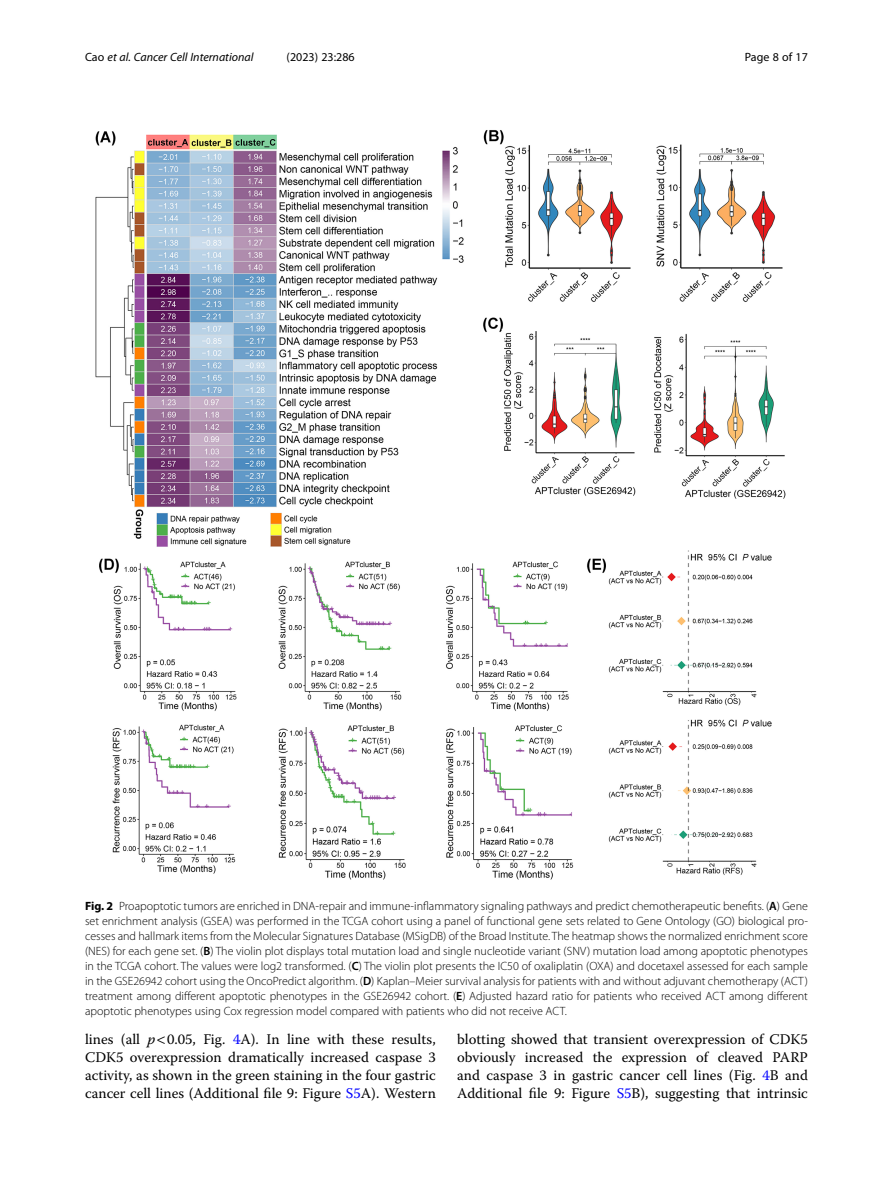
<style>
.page{position:relative;width:893px;height:1191px;background:#fff}
.page>*{position:absolute;margin:0;border:0;box-sizing:border-box;transform-origin:0 0}
.Body_Text{font:14.7px/18px "Warnock Pro";color:#000;text-align:justify}
.Figure_Caption{font:300 12px/15px "Myriad Pro";color:#000;text-align:justify}
.t1{font:italic 12px "Myriad Pro";color:#000}
.t2{font:12px "Myriad Pro";color:#000}
.s1{font-style:normal}
.s2{font-weight:700}
.s3{font-weight:600}
.s4{font-style:italic}
.s5{color:#00f}
</style>
<div class="page">
<img style="left:95px;top:130px;width:691px;height:750px">
<p class="t1" style="left:85px;top:50px;width:170px"><span class="s1">Cao</span> et al. Cancer Cell International</p>
<p class="t2" style="left:287px;top:50px;width:70px">(2023) 23:286</p>
<p class="t2" style="left:745px;top:50px;width:65px">Page 8 of 17</p>
<p class="Figure_Caption" style="left:85px;top:898px;width:724px"><span class="s2">Fig. 2</span> Proapoptotic tumors are enriched in DNA-repair and immune-inflammatory signaling pathways and predict chemotherapeutic benefits. (<span class="s3">A</span>) Gene set enrichment analysis (GSEA) was performed in the TCGA cohort using a panel of functional gene sets related to Gene Ontology (GO) biological pro&shy;cesses and hallmark items from the Molecular Signatures Database (MSigDB) of the Broad Institute. The heatmap shows the normalized enrichment score (NES) for each gene set. (<span class="s3">B</span>) The violin plot displays total mutation load and single nucleotide variant (SNV) mutation load among apoptotic phenotypes in the TCGA cohort. The values were log2 transformed. (<span class="s3">C</span>) The violin plot presents the IC50 of oxaliplatin (OXA) and docetaxel assessed for each sample in the GSE26942 cohort using the OncoPredict algorithm. (<span class="s3">D</span>) Kaplan–Meier survival analysis for patients with and without adjuvant chemotherapy (ACT) treatment among different apoptotic phenotypes in the GSE26942 cohort. (<span class="s3">E</span>) Adjusted hazard ratio for patients who received ACT among different apoptotic phenotypes using Cox regression model compared with patients who did not receive ACT.</p>
<p class="Body_Text" style="left:85px;top:1030px;width:352px">lines (all <span class="s4">p</span> 0.05, Fig. <span class="s5">4</span>A). In line with these results, CDK5 overexpression dramatically increased caspase 3 activity, as shown in the green staining in the four gastric cancer cell lines (Additional file 9: Figure <span class="s5">S5</span>A). Western</p>
<p class="Body_Text" style="left:457px;top:1030px;width:352px">blotting showed that transient overexpression of CDK5 obviously increased the expression of cleaved PARP and caspase 3 in gastric cancer cell lines (Fig. <span class="s5">4</span>B and Additional file 9: Figure <span class="s5">S5</span>B), suggesting that intrinsic</p>
</div>
